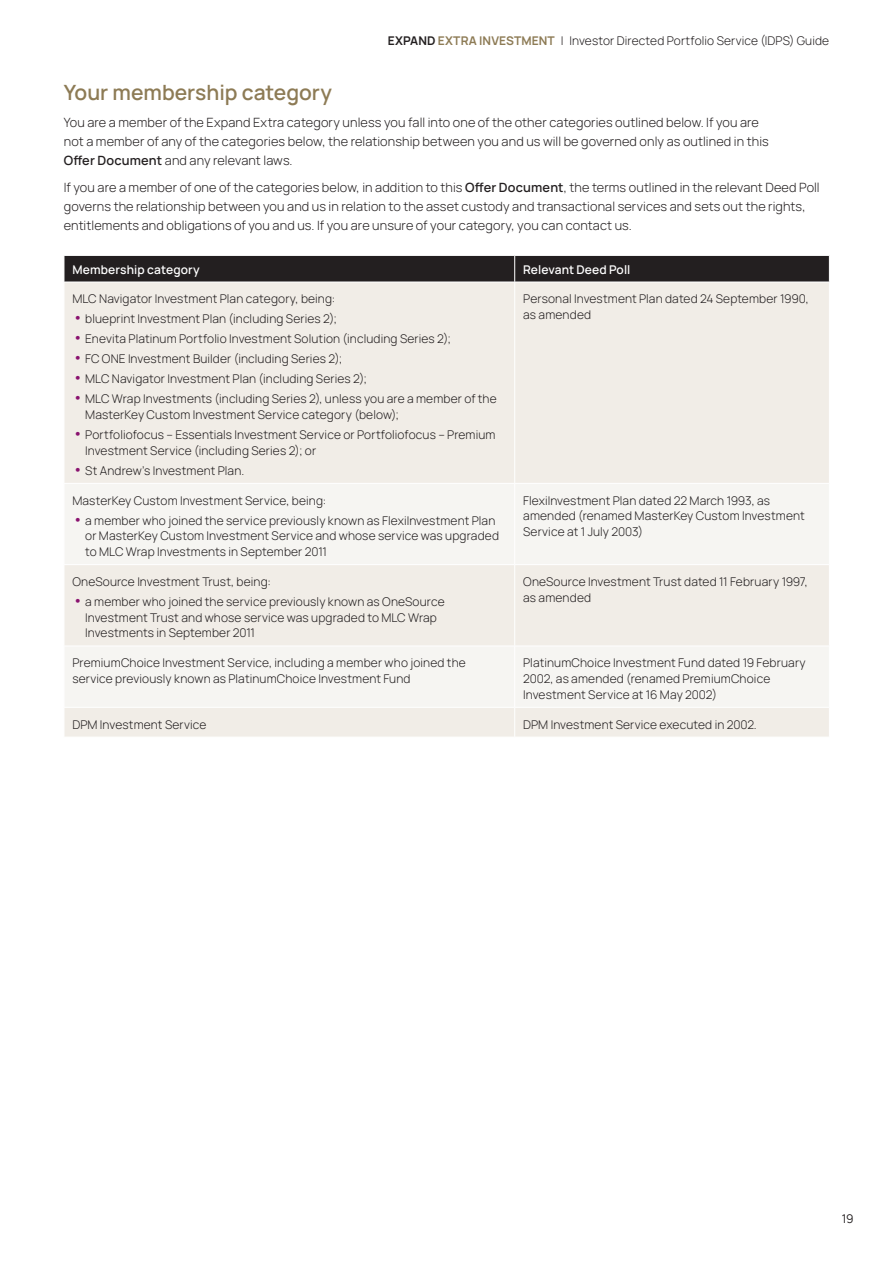
<style>
.page{position:relative;width:893px;height:1263px;background:#fff}
.page>*{position:absolute;margin:0;border:0;box-sizing:border-box;transform-origin:0 0}
._01_Subhead_1{font:600 21px "Manrope";color:#8d7b55}
._07_Body_Text{font:300 12.75px/18.8px "Manrope";letter-spacing:.01em;color:#231f20}
._03_Table_Body_Text{font:300 12px/15.8px "Manrope";letter-spacing:.01em;color:#231f20}
._00_Table_Header{font:600 12px "Manrope";letter-spacing:.01em;color:#fff}
.t1{font:12px "Manrope";color:#231f20}
.s1{font-weight:700}
.s2{font-weight:700;color:#8d7b55}
.s3{font-weight:600}
.s4{font-weight:400;font-size:16.5px;color:#8a126f}
</style>
<div class="page">
<div style="left:65px;top:283px;width:764px;height:454px;background:#f1ede7"></div>
<svg style="left:65px;top:484px;width:764px;height:223px;fill:#f6f5f2"></svg>
<hr style="left:514px;top:282px;width:1px;height:201px;background:#fff">
<hr style="left:514px;top:483px;width:1px;height:81px;background:#fff">
<hr style="left:514px;top:565px;width:1px;height:81px;background:#fff">
<hr style="left:514px;top:646px;width:1px;height:61px;background:#fff">
<hr style="left:514px;top:707px;width:1px;height:30px;background:#fff">
<hr style="left:64px;top:483px;width:451px;height:1px;background:#fff">
<hr style="left:515px;top:483px;width:315px;height:1px;background:#fff">
<hr style="left:64px;top:564px;width:451px;height:1px;background:#fff">
<hr style="left:515px;top:564px;width:315px;height:1px;background:#fff">
<hr style="left:64px;top:646px;width:451px;height:1px;background:#fff">
<hr style="left:515px;top:646px;width:315px;height:1px;background:#fff">
<hr style="left:64px;top:707px;width:451px;height:1px;background:#fff">
<hr style="left:515px;top:707px;width:315px;height:1px;background:#fff">
<svg style="left:64px;top:255px;width:766px;height:27px;background:#2f2b2c"></svg>
<p class="_03_Table_Body_Text" style="left:388px;top:32px;width:443px"><span class="s1">EXPAND</span> <span class="s2">EXTRA INVESTMENT</span> | Investor Directed Portfolio Service (IDPS) Guide</p>
<p class="_01_Subhead_1" style="left:64px;top:78px;width:270px">Your membership category</p>
<p class="_07_Body_Text" style="left:64px;top:113px;width:706px">You are a member of the Expand Extra category unless you fall into one of the other categories outlined below. If you are not a member of any of the categories below, the relationship between you and us will be governed only as outlined in this<br><span class="s3">Offer Document</span> and any relevant laws.</p>
<p class="_07_Body_Text" style="left:64px;top:178px;width:757px">If you are a member of one of the categories below, in addition to this <span class="s3">Offer Document</span>, the terms outlined in the relevant Deed Poll governs the relationship between you and us in relation to the asset custody and transactional services and sets out the rights, entitlements and obligations of you and us. If you are unsure of your category, you can contact us.</p>
<p class="_00_Table_Header" style="left:72px;top:261px;width:129px">Membership category</p>
<p class="_00_Table_Header" style="left:523px;top:261px;width:109px">Relevant Deed Poll</p>
<p class="_03_Table_Body_Text" style="left:72px;top:291px;width:264px">MLC Navigator Investment Plan category, being:</p>
<p class="_03_Table_Body_Text" style="left:72px;top:311px;width:266px"><span class="s4">•</span>blueprint Investment Plan (including Series 2);</p>
<p class="_03_Table_Body_Text" style="left:72px;top:331px;width:380px"><span class="s4">•</span>Enevita Platinum Portfolio Investment Solution (including Series 2);</p>
<p class="_03_Table_Body_Text" style="left:72px;top:351px;width:271px"><span class="s4">•</span>FC ONE Investment Builder (including Series 2);</p>
<p class="_03_Table_Body_Text" style="left:72px;top:371px;width:296px"><span class="s4">•</span> MLC Navigator Investment Plan (including Series 2);</p>
<p class="_03_Table_Body_Text" style="left:85px;top:391px;width:413px;text-indent:-13px"><span class="s4">•</span> MLC Wrap Investments (including Series 2), unless you are a member of the<br>MasterKey Custom Investment Service category (below);</p>
<p class="_03_Table_Body_Text" style="left:85px;top:426px;width:412px;text-indent:-13px"><span class="s4">•</span>Portfoliofocus – Essentials Investment Service or Portfoliofocus – Premium<br>Investment Service (including Series 2); or</p>
<p class="_03_Table_Body_Text" style="left:72px;top:462px;width:173px"><span class="s4">•</span> St Andrew’s Investment Plan.</p>
<p class="_03_Table_Body_Text" style="left:523px;top:291px;width:287px">Personal Investment Plan dated 24 September 1990, as amended</p>
<p class="_03_Table_Body_Text" style="left:72px;top:492px;width:255px">MasterKey Custom Investment Service, being:</p>
<p class="_03_Table_Body_Text" style="left:85px;top:512px;width:415px;text-indent:-13px"><span class="s4">•</span>a member who joined the service previously known as FlexiInvestment Plan or MasterKey Custom Investment Service and whose service was upgraded to MLC Wrap Investments in September 2011</p>
<p class="_03_Table_Body_Text" style="left:72px;top:573px;width:200px">OneSource Investment Trust, being:</p>
<p class="_03_Table_Body_Text" style="left:85px;top:593px;width:361px;text-indent:-13px"><span class="s4">•</span>a member who joined the service previously known as OneSource<br>Investment Trust and whose service was upgraded to MLC Wrap<br>Investments in September 2011</p>
<p class="_03_Table_Body_Text" style="left:523px;top:492px;width:283px">FlexiInvestment Plan dated 22 March 1993, as amended (renamed MasterKey Custom Investment<br>Service at 1 July 2003)</p>
<p class="_03_Table_Body_Text" style="left:523px;top:573px;width:286px">OneSource Investment Trust dated 11 February 1997, as amended</p>
<p class="_03_Table_Body_Text" style="left:72px;top:654px;width:395px">PremiumChoice Investment Service, including a member who joined the service previously known as PlatinumChoice Investment Fund</p>
<p class="_03_Table_Body_Text" style="left:523px;top:654px;width:284px">PlatinumChoice Investment Fund dated 19 February<br>2002, as amended (renamed PremiumChoice<br>Investment Service at 16 May 2002)</p>
<p class="_03_Table_Body_Text" style="left:72px;top:716px;width:135px">DPM Investment Service</p>
<p class="_03_Table_Body_Text" style="left:523px;top:716px;width:235px">DPM Investment Service executed in 2002.</p>
<p class="t1" style="left:842px;top:1210px;width:13px">19</p>
</div>
